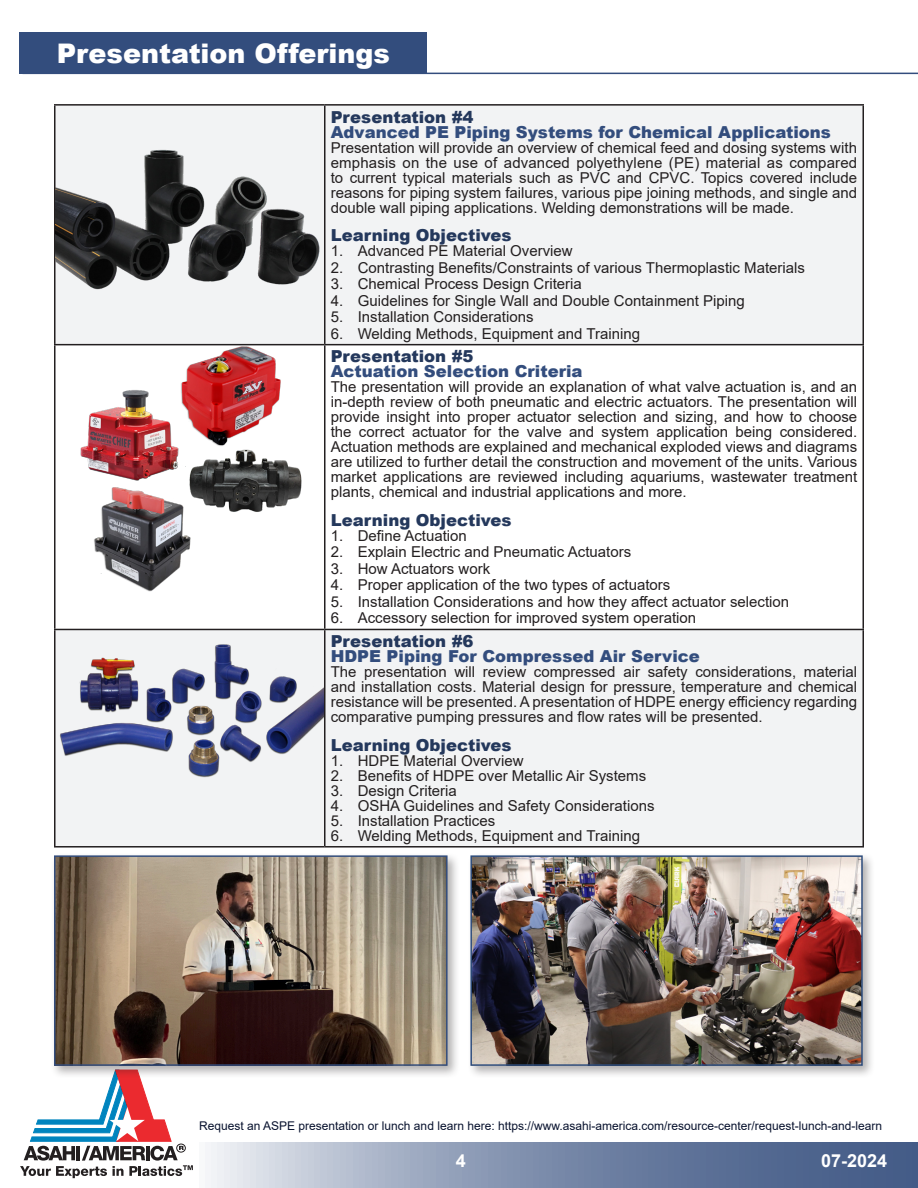
<style>
.page{position:relative;width:918px;height:1188px;background:#fff}
.page>*{position:absolute;margin:0;border:0;box-sizing:border-box;transform-origin:0 0}
.t1{font:900 27px "Arial";color:#fff}
.t2{font:700 18px "Arial";color:#fff}
.Default{font:900 16.5px "Arial";color:#334d7d}
.Default-2{font:900 16.5px "Arial";color:#24385c}
.No_Spacing{font:900 16.5px "Arial";color:#334d7d}
.No_Spacing-2{font:900 16.5px "Arial";color:#24385c}
.Default-3{font:15px/15px "Arial";color:#231f20;text-align:justify}
.No_Spacing-3{font:15px/15px "Arial";color:#231f20;text-align:justify}
.t3{font:12px "Arial";color:#08122e}
</style>
<div class="page">
<svg style="left:205px;top:1142px;width:713px;height:46px;background:#8392af"></svg>
<svg style="left:20px;top:1079px;width:173px;height:99px"></svg>
<div style="left:56px;top:106px;width:806px;height:740px;background:#f2f3f4"></div>
<svg style="left:56px;top:345px;width:806px;height:284px"></svg>
<hr style="left:54px;top:104px;width:271px;height:2px;background:#231f20">
<hr style="left:54px;top:106px;width:2px;height:238px;background:#231f20">
<hr style="left:325px;top:104px;width:539px;height:2px;background:#231f20">
<hr style="left:324px;top:106px;width:2px;height:238px;background:#231f20">
<hr style="left:862px;top:106px;width:2px;height:238px;background:#231f20">
<hr style="left:54px;top:344px;width:271px;height:1px;background:#231f20">
<hr style="left:54px;top:345px;width:2px;height:284px;background:#231f20">
<hr style="left:325px;top:344px;width:539px;height:1px;background:#231f20">
<hr style="left:324px;top:345px;width:2px;height:284px;background:#231f20">
<hr style="left:862px;top:345px;width:2px;height:284px;background:#231f20">
<hr style="left:54px;top:629px;width:271px;height:1px;background:#231f20">
<hr style="left:54px;top:630px;width:2px;height:216px;background:#231f20">
<hr style="left:325px;top:629px;width:539px;height:1px;background:#231f20">
<hr style="left:324px;top:630px;width:2px;height:216px;background:#231f20">
<hr style="left:862px;top:630px;width:2px;height:216px;background:#231f20">
<hr style="left:54px;top:846px;width:271px;height:2px;background:#231f20">
<hr style="left:325px;top:846px;width:539px;height:2px;background:#231f20">
<img style="left:56px;top:124px;width:270px;height:193px">
<img style="left:78px;top:345px;width:226px;height:249px">
<img style="left:56px;top:633px;width:268px;height:153px">
<div style="left:19px;top:33px;width:408px;height:41px;background:#334d7d"></div>
<hr style="left:23px;top:73px;width:895px;height:1px;background:#334d7d">
<div style="left:51px;top:852px;width:409px;height:227px;background:#231f20;opacity:.35"></div>
<img style="left:57px;top:858px;width:388px;height:205px">
<div style="left:54px;top:855px;width:394px;height:211px;border:2px solid #334d7d"></div>
<div style="left:467px;top:852px;width:409px;height:227px;background:#231f20;opacity:.35"></div>
<img style="left:473px;top:858px;width:387px;height:205px">
<div style="left:470px;top:855px;width:393px;height:211px;border:2px solid #2e4d7d"></div>
<p class="t1" style="left:57px;top:34px;width:335px">Presentation Offerings</p>
<p class="Default-2" style="left:331px;top:105px;width:144px">Presentation #4</p>
<p class="Default" style="left:331px;top:120px;width:502px">Advanced PE Piping Systems for Chemical Applications</p>
<p class="Default-3" style="left:331px;top:140px;width:528px">Presentation will provide an overview of chemical feed and dosing systems with emphasis on the use of advanced polyethylene (PE) material as compared to current typical materials such as PVC and CPVC. Topics covered include reasons for piping system failures, various pipe joining methods, and single and double wall piping applications. Welding demonstrations will be made.</p>
<p class="Default-2" style="left:331px;top:223px;width:182px">Learning Objectives</p>
<p class="Default-3" style="left:331px;top:243px;width:244px">1. Advanced PE Material Overview</p>
<p class="Default-3" style="left:331px;top:260px;width:476px">2. Contrasting Benefits/Constraints of various Thermoplastic Materials</p>
<p class="Default-3" style="left:331px;top:276px;width:253px">3. Chemical Process Design Criteria</p>
<p class="Default-3" style="left:331px;top:293px;width:416px">4. Guidelines for Single Wall and Double Containment Piping</p>
<p class="Default-3" style="left:331px;top:309px;width:204px">5. Installation Considerations</p>
<p class="Default-3" style="left:331px;top:326px;width:311px">6. Welding Methods, Equipment and Training</p>
<p class="Default-2" style="left:331px;top:345px;width:144px">Presentation #5</p>
<p class="Default" style="left:331px;top:360px;width:253px">Actuation Selection Criteria</p>
<p class="Default-3" style="left:331px;top:380px;width:528px">The presentation will provide an explanation of what valve actuation is, and an in-depth review of both pneumatic and electric actuators. The presentation will provide insight into proper actuator selection and sizing, and how to choose the correct actuator for the valve and system application being considered.<br>Actuation methods are explained and mechanical exploded views and diagrams are utilized to further detail the construction and movement of the units. Various market applications are reviewed including aquariums, wastewater treatment plants, chemical and industrial applications and more.</p>
<p class="Default-2" style="left:331px;top:508px;width:182px">Learning Objectives</p>
<p class="Default-3" style="left:331px;top:528px;width:138px">1. Define Actuation</p>
<p class="Default-3" style="left:331px;top:545px;width:302px">2. Explain Electric and Pneumatic Actuators</p>
<p class="Default-3" style="left:331px;top:561px;width:161px">3. How Actuators work</p>
<p class="Default-3" style="left:331px;top:578px;width:341px">4. Proper application of the two types of actuators</p>
<p class="Default-3" style="left:331px;top:594px;width:460px">5. Installation Considerations and how they affect actuator selection</p>
<p class="Default-3" style="left:331px;top:611px;width:367px">6. Accessory selection for improved system operation</p>
<p class="No_Spacing-2" style="left:331px;top:629px;width:144px">Presentation #6</p>
<p class="No_Spacing" style="left:331px;top:644px;width:371px">HDPE Piping For Compressed Air Service</p>
<p class="No_Spacing-3" style="left:331px;top:664px;width:528px">The presentation will review compressed air safety considerations, material and installation costs. Material design for pressure, temperature and chemical resistance will be presented. A presentation of HDPE energy efficiency regarding comparative pumping pressures and flow rates will be presented.</p>
<p class="No_Spacing-2" style="left:331px;top:733px;width:182px">Learning Objectives</p>
<p class="Default-3" style="left:331px;top:753px;width:194px">1. HDPE Material Overview</p>
<p class="Default-3" style="left:331px;top:768px;width:317px">2. Benefits of HDPE over Metallic Air Systems</p>
<p class="Default-3" style="left:331px;top:783px;width:128px">3. Design Criteria</p>
<p class="Default-3" style="left:331px;top:798px;width:325px">4. OSHA Guidelines and Safety Considerations</p>
<p class="Default-3" style="left:331px;top:813px;width:166px">5. Installation Practices</p>
<p class="Default-3" style="left:331px;top:828px;width:311px">6. Welding Methods, Equipment and Training</p>
<p class="t3" style="left:199px;top:1118px;width:684px">Request an ASPE presentation or lunch and learn here: https://www.asahi-america.com/resource-center/request-lunch-and-learn</p>
<p class="t2" style="left:456px;top:1148px;width:12px">4</p>
<p class="t2" style="left:821px;top:1148px;width:68px">07-2024</p>
</div>
